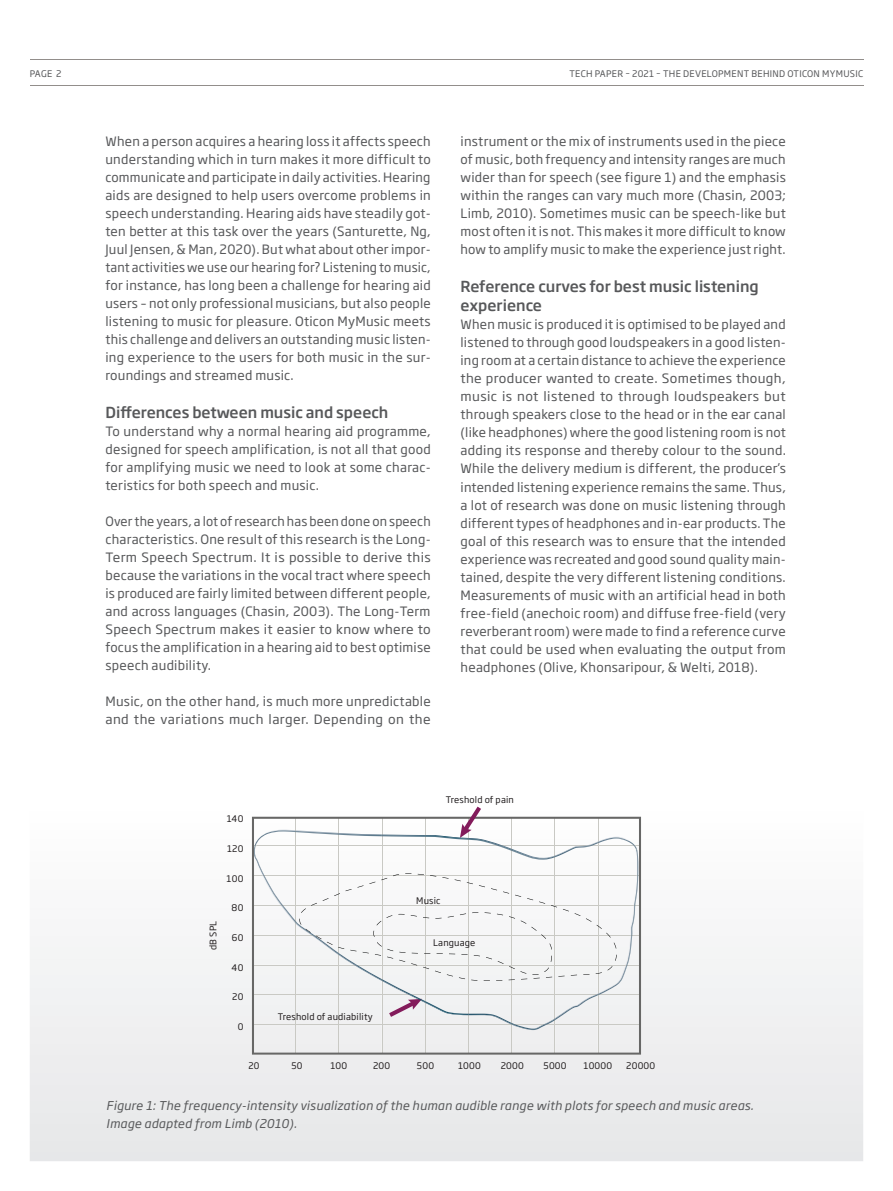
<style>
.page{position:relative;width:893px;height:1191px;background:#fff}
.page>*{position:absolute;margin:0;border:0;box-sizing:border-box;transform-origin:0 0}
.t1{font:500 15px/19.5px "Soho Gothic Pro";color:#57585a}
.t2{font:12.75px/18px "Soho Gothic Pro";letter-spacing:.02em;color:#57585a;text-align:justify}
.t3{font:italic 12px/18px "Soho Gothic Pro";letter-spacing:.02em;color:#57585a}
.t4{font:9px "Soho Gothic Pro";letter-spacing:.02em;color:#231f20}
.t5{font:9px "Soho Gothic Pro";letter-spacing:.035em;color:#57585a}
</style>
<div class="page">
<svg style="left:30px;top:839px;width:833px;height:322px"></svg>
<svg style="left:252px;top:816px;width:389px;height:238px;fill:#efeff0"></svg>
<img style="left:421px;top:1028px;width:134px;height:1px">
<svg style="left:253px;top:806px;width:386px;height:222px"></svg>
<hr style="left:30px;top:85px;width:833px;height:1px;background:#928e8b">
<hr style="left:30px;top:60px;width:833px;height:1px;background:#928e8b">
<p class="t5" style="left:30px;top:66px;width:33px">PAGE 2</p>
<p class="t5" style="left:569px;top:66px;width:295px">TECH PAPER – 2021 – THE DEVELOPMENT BEHIND OTICON MYMUSIC</p>
<p class="t2" style="left:105px;top:132px;width:327px">When a person acquires a hearing loss it affects speech understanding which in turn makes it more difficult to communicate and participate in daily activities. Hearing aids are designed to help users overcome problems in speech understanding. Hearing aids have steadily got&shy;ten better at this task over the years (Santurette, Ng, Juul Jensen, &amp; Man, 2020). But what about other impor&shy;tant activities we use our hearing for? Listening to music, for instance, has long been a challenge for hearing aid users – not only professional musicians, but also people listening to music for pleasure. Oticon MyMusic meets this challenge and delivers an outstanding music listen&shy;ing experience to the users for both music in the sur&shy;roundings and streamed music.</p>
<p class="t1" style="left:105px;top:402px;width:285px">Differences between music and speech</p>
<p class="t2" style="left:105px;top:421px;width:327px">To understand why a normal hearing aid programme, designed for speech amplification, is not all that good for amplifying music we need to look at some charac&shy;teristics for both speech and music.</p>
<p class="t2" style="left:105px;top:511px;width:327px">Over the years, a lot of research has been done on speech characteristics. One result of this research is the Long-Term Speech Spectrum. It is possible to derive this because the variations in the vocal tract where speech is produced are fairly limited between different people, and across languages (Chasin, 2003). The Long-Term Speech Spectrum makes it easier to know where to focus the amplification in a hearing aid to best optimise speech audibility.</p>
<p class="t2" style="left:105px;top:691px;width:327px">Music, on the other hand, is much more unpredictable and the variations much larger. Depending on the</p>
<p class="t2" style="left:460px;top:132px;width:327px">instrument or the mix of instruments used in the piece of music, both frequency and intensity ranges are much wider than for speech (see figure 1) and the emphasis within the ranges can vary much more (Chasin, 2003; Limb, 2010). Sometimes music can be speech-like but most often it is not. This makes it more difficult to know how to amplify music to make the experience just right.</p>
<p class="t1" style="left:460px;top:276px;width:300px">Reference curves for best music listening experience</p>
<p class="t2" style="left:460px;top:315px;width:327px">When music is produced it is optimised to be played and listened to through good loudspeakers in a good listen&shy;ing room at a certain distance to achieve the experience the producer wanted to create. Sometimes though, music is not listened to through loudspeakers but through speakers close to the head or in the ear canal (like headphones) where the good listening room is not adding its response and thereby colour to the sound.<br>While the delivery medium is different, the producer’s intended listening experience remains the same. Thus, a lot of research was done on music listening through different types of headphones and in-ear products. The goal of this research was to ensure that the intended experience was recreated and good sound quality main&shy;tained, despite the very different listening conditions.<br>Measurements of music with an artificial head in both free-field (anechoic room) and diffuse free-field (very reverberant room) were made to find a reference curve that could be used when evaluating the output from headphones (Olive, Khonsaripour, &amp; Welti, 2018).</p>
<p class="t4" style="left:227px;top:812px;width:18px">140</p>
<p class="t4" style="left:227px;top:841px;width:18px">120</p>
<p class="t4" style="left:446px;top:792px;width:70px">Treshold of pain</p>
<p class="t4" style="left:206px;top:950px;width:31px;rotate:-90deg">dB SPL</p>
<p class="t4" style="left:227px;top:871px;width:18px">100</p>
<p class="t4" style="left:232px;top:901px;width:13px">80</p>
<p class="t4" style="left:232px;top:930px;width:13px">60</p>
<p class="t4" style="left:232px;top:960px;width:13px">40</p>
<p class="t4" style="left:232px;top:990px;width:13px">20</p>
<p class="t4" style="left:238px;top:1019px;width:7px">0</p>
<p class="t4" style="left:278px;top:1009px;width:96px">Treshold of audiability</p>
<p class="t4" style="left:416px;top:893px;width:26px">Music</p>
<p class="t4" style="left:433px;top:935px;width:44px">Language</p>
<p class="t4" style="left:249px;top:1058px;width:12px">20</p>
<p class="t4" style="left:292px;top:1058px;width:12px">50</p>
<p class="t4" style="left:330px;top:1058px;width:18px">100</p>
<p class="t4" style="left:373px;top:1058px;width:19px">200</p>
<p class="t4" style="left:417px;top:1058px;width:19px">500</p>
<p class="t4" style="left:458px;top:1058px;width:24px">1000</p>
<p class="t4" style="left:501px;top:1058px;width:25px">2000</p>
<p class="t4" style="left:544px;top:1058px;width:25px">5000</p>
<p class="t4" style="left:583px;top:1058px;width:30px">10000</p>
<p class="t4" style="left:626px;top:1058px;width:30px">20000</p>
<p class="t3" style="left:106px;top:1095px;width:649px">Figure 1: The frequency-intensity visualization of the human audible range with plots for speech and music areas.<br>Image adapted from Limb (2010).</p>
</div>
